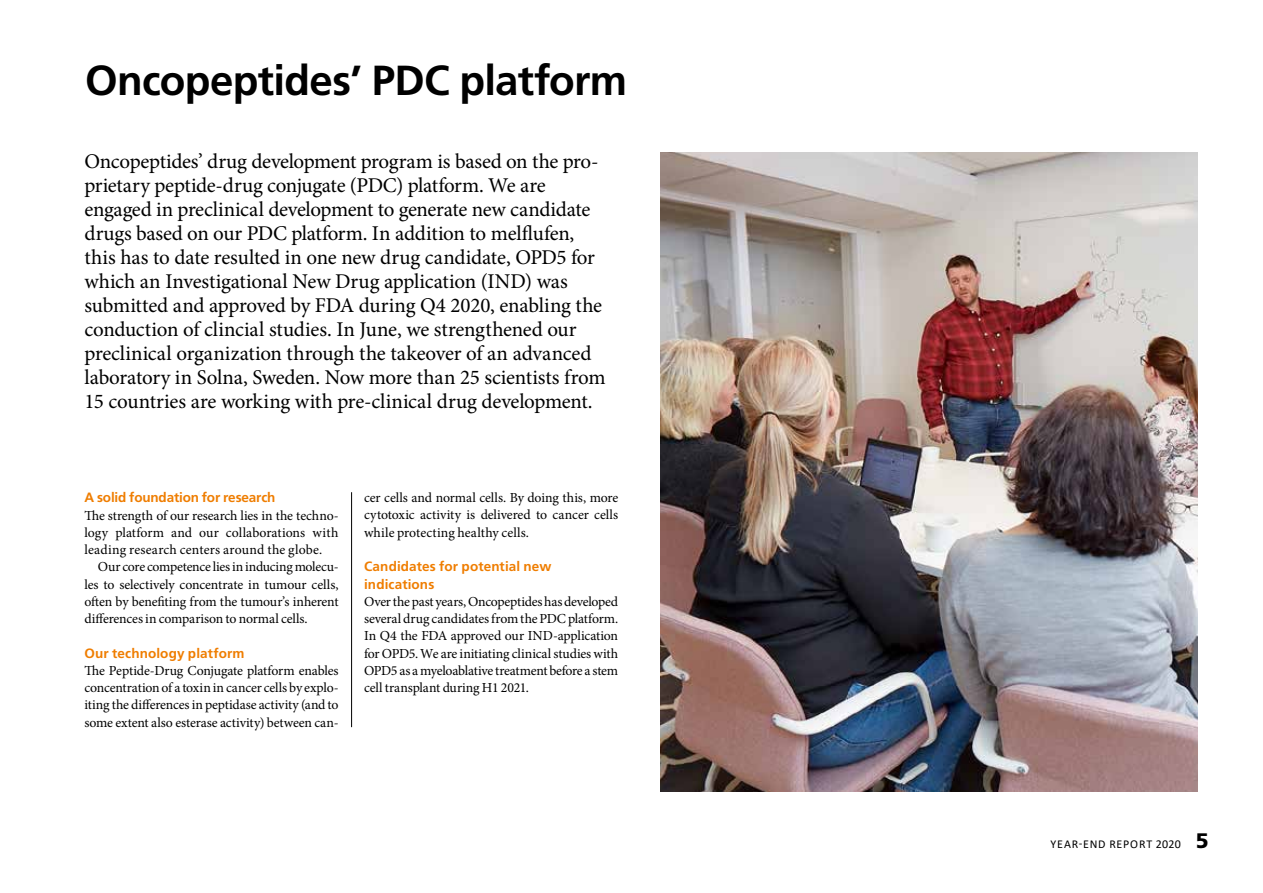
<style>
.page{position:relative;width:1263px;height:893px;background:#fff}
.page>*{position:absolute;margin:0;border:0;box-sizing:border-box;transform-origin:0 0}
.t1{font:700 42px "Frutiger";letter-spacing:-.015em;color:#000}
.t2{font:21px/24px "Minion Pro";letter-spacing:-.01em;color:#000}
.t3{font:13.8px/17.2px "Minion Pro";letter-spacing:-.005em;color:#000;text-align:justify}
.t4{font:700 13.5px/17.2px "Frutiger";letter-spacing:.005em;color:#ef7d00}
.t5{font:12px "Calibri";letter-spacing:.07em;color:#000}
.s1{font-family:"Frutiger";font-weight:900;font-size:21px}
</style>
<div class="page">
<img style="left:660px;top:153px;width:538px;height:638px">
<hr style="left:351px;top:492px;width:1px;height:235px;background:#000">
<h1 class="t1" style="left:85px;top:56px;width:543px">Oncopeptides’ PDC platform</h1>
<p class="t2" style="left:85px;top:149px;width:523px">Oncopeptides’ drug development program is based on the pro&shy;prietary peptide-drug conjugate (PDC) platform. We are engaged in preclinical development to generate new candidate drugs based on our PDC platform. In addition to melflufen, this has to date resulted in one new drug candidate, OPD5 for which an Investigational New Drug application (IND) was submitted and approved by FDA during Q4 2020, enabling the conduction of clincial studies. In June, we strengthened our preclinical organization through the takeover of an advanced laboratory in Solna, Sweden. Now more than 25 scientists from 15 countries are working with pre-clinical drug development.</p>
<p class="t4" style="left:85px;top:489px;width:192px">A solid foundation for research</p>
<p class="t3" style="left:85px;top:507px;width:256px">The strength of our research lies in the techno&shy;logy platform and our collaborations with leading research centers around the globe.</p>
<p class="t3" style="left:85px;top:558px;width:256px;text-indent:13px">Our core competence lies in inducing molecu&shy;les to selectively concentrate in tumour cells, often by benefiting from the tumour’s inherent differences in comparison to normal cells.</p>
<p class="t4" style="left:85px;top:644px;width:161px">Our technology platform</p>
<p class="t3" style="left:85px;top:662px;width:256px">The Peptide-Drug Conjugate platform enables concentration of a toxin in cancer cells by explo&shy;iting the differences in peptidase activity (and to some extent also esterase activity) between can-</p>
<p class="t3" style="left:364px;top:489px;width:256px">cer cells and normal cells. By doing this, more cytotoxic activity is delivered to cancer cells while protecting healthy cells.</p>
<p class="t4" style="left:364px;top:558px;width:189px">Candidates for potential new indications</p>
<p class="t3" style="left:364px;top:593px;width:256px">Over the past years, Oncopeptides has developed several drug candidates from the PDC platform.<br>In Q4 the FDA approved our IND-application for OPD5. We are initiating clinical studies with OPD5 as a myeloablative treatment before a stem cell transplant during H1 2021.</p>
<p class="t5" style="left:1050px;top:836px;width:160px">YEAR-END REPORT 2020 <span class="s1">5</span></p>
</div>
